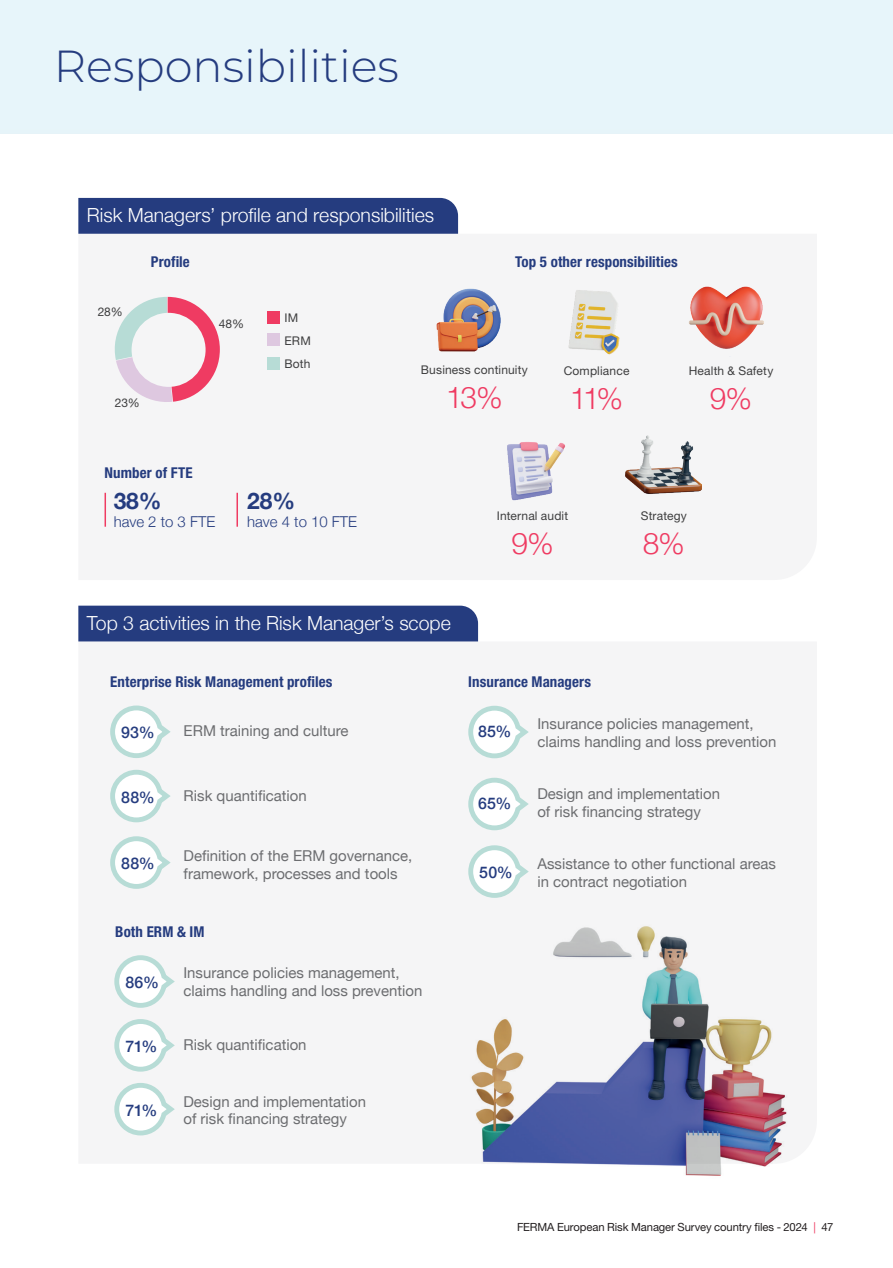
<style>
.page{position:relative;width:893px;height:1268px;background:#fff}
.page>*{position:absolute;margin:0;border:0;box-sizing:border-box;transform-origin:0 0}
.t1{font:300 44.85px "Montserrat";color:#253c7f}
.t2{font:300 29.85px "Helvetica Neue";color:#ef3b62}
.t3{font:700 22.8px "Helvetica Neue";color:#253c7f}
.t4{font:300 19.5px "Helvetica Neue";color:#fff}
.t5{font:500 15.9px "Helvetica Neue";letter-spacing:.01em;color:#253c7f}
.t6{font:15px/18px "Helvetica Neue";color:#6c6d70}
.t7{font:700 condensed 15px "Helvetica Neue LT Std";letter-spacing:.005em;color:#253c7f}
.t8{font:300 15px "Helvetica Neue";color:#253c7f}
.t9{font:12px/23px "Helvetica Neue LT Std";letter-spacing:.015em;color:#3e3e3f}
.t10{font:11.25px "Helvetica Neue LT Std";letter-spacing:-.01em;color:#231f20}
.s1{color:#ef3b62}
</style>
<div class="page">
<div style="left:0;top:0;width:893px;height:135px;background:#e7f5fa"></div>
<svg style="left:110px;top:705px;width:61px;height:54px"></svg>
<svg style="left:468px;top:705px;width:61px;height:54px"></svg>
<svg style="left:110px;top:836px;width:61px;height:53px"></svg>
<svg style="left:468px;top:845px;width:61px;height:53px"></svg>
<svg style="left:110px;top:769px;width:61px;height:54px"></svg>
<svg style="left:114px;top:955px;width:61px;height:53px"></svg>
<svg style="left:114px;top:1019px;width:61px;height:53px"></svg>
<svg style="left:114px;top:1082px;width:61px;height:54px"></svg>
<svg style="left:468px;top:777px;width:61px;height:54px"></svg>
<div style="left:267px;top:311px;width:13px;height:13px;background:#ef3b62"></div>
<div style="left:267px;top:333px;width:13px;height:13px;background:#dec8e0"></div>
<div style="left:267px;top:357px;width:13px;height:13px;background:#b7dcd6"></div>
<img style="left:506px;top:441px;width:60px;height:60px">
<img style="left:436px;top:288px;width:65px;height:64px">
<img style="left:469px;top:924px;width:319px;height:252px">
<img style="left:568px;top:289px;width:52px;height:66px">
<svg style="left:114px;top:297px;width:106px;height:106px"></svg>
<div style="left:132px;top:313px;width:74px;height:74px;background:#f5f5f6;border-radius:50%"></div>
<img style="left:625px;top:435px;width:76px;height:60px">
<img style="left:688px;top:286px;width:77px;height:64px">
<hr style="left:105px;top:492px;width:1px;height:34px;background:#ef3b62">
<hr style="left:236px;top:492px;width:2px;height:34px;background:#ef3b62">
<div style="left:78px;top:198px;width:380px;height:36px;background:#253c7f"></div>
<div style="left:78px;top:605px;width:400px;height:36px;background:#253c7f"></div>
<h1 class="t1" style="left:54px;top:36px;width:346px">Responsibilities</h1>
<h3 class="t4" style="left:87px;top:199px;width:349px">Risk Managers’ profile and responsibilities</h3>
<p class="t7" style="left:151px;top:252px;width:41px">Profile</p>
<p class="t7" style="left:515px;top:252px;width:164px">Top 5 other responsibilities</p>
<p class="t9" style="left:98px;top:300px;width:26px">28%</p>
<p class="t9" style="left:115px;top:391px;width:27px">23%</p>
<p class="t9" style="left:219px;top:312px;width:27px">48%</p>
<p class="t9" style="left:285px;top:306px;width:28px">IM<br>ERM<br>Both</p>
<p class="t9" style="left:421px;top:358px;width:109px">Business continuity</p>
<h2 class="t2" style="left:446px;top:373px;width:58px">13%</h2>
<p class="t9" style="left:564px;top:359px;width:67px">Compliance</p>
<h2 class="t2" style="left:570px;top:374px;width:54px">11%</h2>
<p class="t9" style="left:689px;top:359px;width:86px">Health &amp; Safety</p>
<h2 class="t2" style="left:710px;top:374px;width:44px">9%</h2>
<p class="t7" style="left:105px;top:463px;width:90px">Number of FTE</p>
<h3 class="t3" style="left:114px;top:482px;width:50px">38%</h3>
<p class="t8" style="left:114px;top:509px;width:103px">have 2 to 3 FTE</p>
<h3 class="t3" style="left:247px;top:482px;width:50px">28%</h3>
<p class="t8" style="left:247px;top:509px;width:111px">have 4 to 10 FTE</p>
<p class="t9" style="left:497px;top:504px;width:73px">Internal audit</p>
<h2 class="t2" style="left:511px;top:519px;width:44px">9%</h2>
<h3 class="t4" style="left:87px;top:607px;width:365px">Top 3 activities in the Risk Manager’s scope</h3>
<p class="t7" style="left:110px;top:672px;width:224px">Enterprise Risk Management profiles</p>
<p class="t7" style="left:468px;top:672px;width:124px">Insurance Managers</p>
<p class="t9" style="left:641px;top:504px;width:48px">Strategy</p>
<h2 class="t2" style="left:643px;top:519px;width:44px">8%</h2>
<p class="t6" style="left:184px;top:722px;width:166px">ERM training and culture</p>
<p class="t5" style="left:121px;top:719px;width:35px">93%</p>
<p class="t5" style="left:478px;top:718px;width:35px">85%</p>
<p class="t5" style="left:121px;top:783px;width:35px">88%</p>
<p class="t5" style="left:121px;top:850px;width:35px">88%</p>
<p class="t6" style="left:184px;top:787px;width:125px">Risk quantification</p>
<p class="t6" style="left:184px;top:847px;width:230px">Definition of the ERM governance, framework, processes and tools</p>
<p class="t7" style="left:115px;top:921px;width:91px">Both ERM &amp; IM</p>
<p class="t5" style="left:125px;top:969px;width:35px">86%</p>
<p class="t5" style="left:125px;top:1033px;width:34px">71%</p>
<p class="t5" style="left:125px;top:1096px;width:34px">71%</p>
<p class="t6" style="left:183px;top:964px;width:240px">Insurance policies management, claims handling and loss prevention</p>
<p class="t6" style="left:183px;top:1036px;width:125px">Risk quantification</p>
<p class="t6" style="left:183px;top:1092px;width:184px">Design and implementation of risk financing strategy</p>
<p class="t5" style="left:478px;top:790px;width:35px">65%</p>
<p class="t5" style="left:479px;top:859px;width:35px">50%</p>
<p class="t6" style="left:537px;top:715px;width:240px">Insurance policies management, claims handling and loss prevention</p>
<p class="t6" style="left:537px;top:785px;width:184px">Design and implementation of risk financing strategy</p>
<p class="t6" style="left:537px;top:855px;width:240px">Assistance to other functional areas in contract negotiation</p>
<p class="t10" style="left:517px;top:1220px;width:318px">FERMA European Risk Manager Survey country files - 2024 <span class="s1">|</span> 47</p>
</div>
